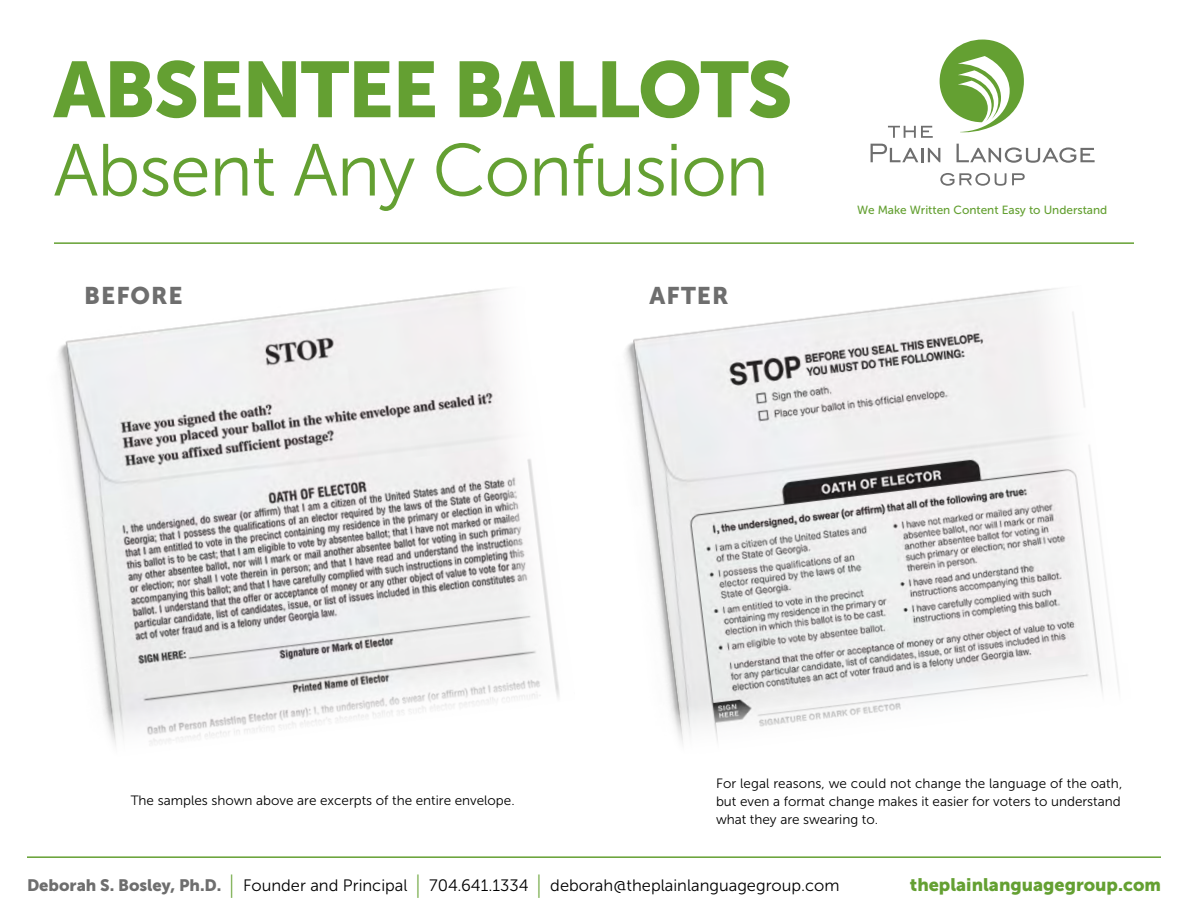
<style>
.page{position:relative;width:1188px;height:918px;background:#fff}
.page>*{position:absolute;margin:0;border:0;box-sizing:border-box;transform-origin:0 0}
.t1{font:78.3px "Museo Sans 900";letter-spacing:-.02em;color:#64a032}
.t2{font:73.5px "Museo Sans 300";letter-spacing:-.02em;color:#64a032}
.t3{font:24px "Museo Sans 900";letter-spacing:.045em;color:#6e6e6e}
.t4{font:18px "Museo Sans 900";color:#64a032}
.t5{font:16.5px "Museo Sans 300";color:#000}
.t6{font:13.5px/18px "Museo Sans 300";color:#000;text-align:justify}
.t7{font:11.85px "Museo Sans 500";color:#64a032}
.s1{font-family:"Museo Sans 900";color:#6e6e6e}
.s2{font-size:24.75px;color:#64a032}
</style>
<div class="page">
<img style="left:58px;top:288px;width:469px;height:457px">
<img style="left:527px;top:125px;width:592px;height:619px">
<hr style="left:54px;top:242px;width:1080px;height:2px;background:#64a032">
<hr style="left:27px;top:856px;width:1134px;height:2px;background:#64a032">
<svg style="left:871px;top:144px;width:69px;height:18px"></svg>
<svg style="left:957px;top:144px;width:138px;height:19px"></svg>
<svg style="left:940px;top:173px;width:66px;height:13px"></svg>
<svg style="left:1012px;top:173px;width:13px;height:12px"></svg>
<svg style="left:888px;top:126px;width:45px;height:12px"></svg>
<svg style="left:940px;top:40px;width:84px;height:92px"></svg>
<p class="t1" style="left:53px;top:45px;width:741px">ABSENTEE BALLOTS</p>
<p class="t2" style="left:53px;top:131px;width:717px">Absent Any Confusion</p>
<p class="t3" style="left:84px;top:282px;width:100px">BEFORE</p>
<p class="t3" style="left:649px;top:282px;width:81px">AFTER</p>
<p class="t7" style="left:857px;top:203px;width:252px">We Make Written Content Easy to Understand</p>
<p class="t6" style="left:131px;top:792px;width:386px">The samples shown above are excerpts of the entire envelope.</p>
<p class="t6" style="left:716px;top:774px;width:408px">For legal reasons, we could not change the language of the oath, but even a format change makes it easier for voters to understand what they are swearing to.</p>
<p class="t5" style="left:27px;top:876px;width:814px"><span class="s1">Deborah S. Bosley, Ph.D.</span> <span class="s2">|</span> Founder and Principal <span class="s2">|</span> 704.641.1334 <span class="s2">|</span> deborah@theplainlanguagegroup.com</p>
<p class="t4" style="left:910px;top:874px;width:253px">theplainlanguagegroup.com</p>
</div>
